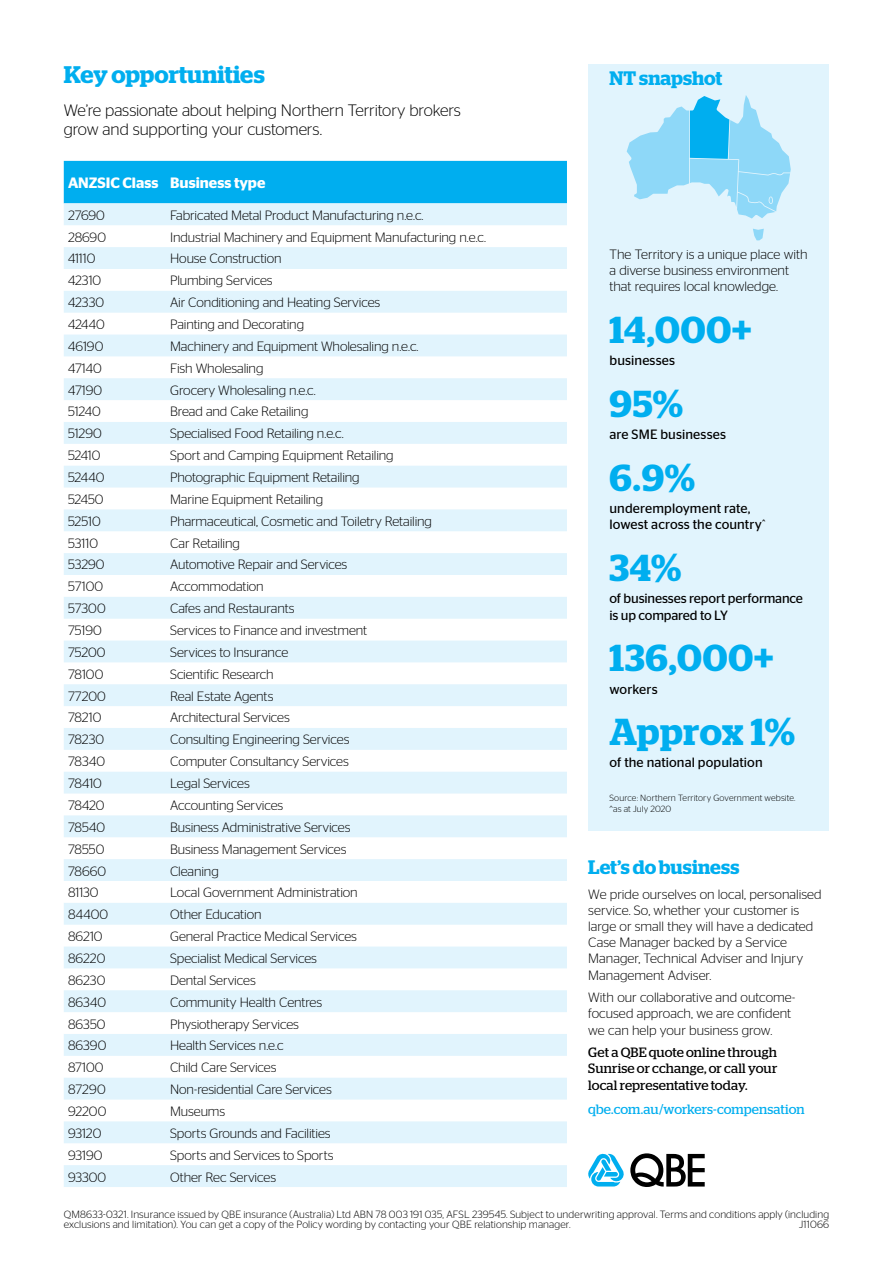
<style>
.page{position:relative;width:893px;height:1263px;background:#fff}
.page>*{position:absolute;margin:0;border:0;box-sizing:border-box;transform-origin:0 0}
.t1{font:600 37.5px "Stag";letter-spacing:.02em;color:#00aeef}
.t2{font:600 24px "Stag";color:#00aeef}
.t3{font:600 19.5px "Stag";color:#00aeef}
.t4{font:300 16.5px/19.8px "Stag Sans";letter-spacing:-.01em;color:#000}
.t5{font:600 15px "Stag Sans";color:#fff}
.t6{font:300 13.5px/16.2px "Stag Sans";letter-spacing:-.005em;color:#000}
.t7{font:13.5px/16.2px "Stag Sans";color:#000}
.t8{font:13.5px/16.2px "Stag";letter-spacing:.01em;color:#000;text-align:justify}
.t9{font:13.5px "Stag";color:#00aeef}
.t10{font:300 10.5px/10.5px "Stag Sans";letter-spacing:.01em;color:#000}
.t11{font:300 9px/10.5px "Stag Sans";letter-spacing:.015em;color:#000}
</style>
<div class="page">
<div style="left:588px;top:64px;width:241px;height:767px;background:#e1f4fd"></div>
<svg style="left:753px;top:229px;width:11px;height:11px"></svg>
<svg style="left:627px;top:95px;width:164px;height:124px"></svg>
<svg style="left:588px;top:1153px;width:117px;height:34px"></svg>
<div style="left:64px;top:161px;width:503px;height:42px;background:#00aeef"></div>
<svg style="left:64px;top:203px;width:503px;height:984px;fill:#e8f6fd"></svg>
<h2 class="t2" style="left:64px;top:60px;width:202px">Key opportunities</h2>
<p class="t4" style="left:64px;top:100px;width:399px">We’re passionate about helping Northern Territory brokers grow and supporting your customers.</p>
<p class="t5" style="left:68px;top:174px;width:199px">ANZSIC Class Business type</p>
<p class="t6" style="left:68px;top:207px;width:38px">27690</p>
<p class="t6" style="left:170px;top:207px;width:255px">Fabricated Metal Product Manufacturing n.e.c.</p>
<p class="t6" style="left:68px;top:229px;width:39px">28690</p>
<p class="t6" style="left:170px;top:229px;width:317px">Industrial Machinery and Equipment Manufacturing n.e.c.</p>
<p class="t6" style="left:68px;top:250px;width:29px">41110</p>
<p class="t6" style="left:170px;top:250px;width:113px">House Construction</p>
<p class="t6" style="left:68px;top:272px;width:35px">42310</p>
<p class="t6" style="left:170px;top:272px;width:104px">Plumbing Services</p>
<p class="t6" style="left:68px;top:294px;width:37px">42330</p>
<p class="t6" style="left:170px;top:294px;width:212px">Air Conditioning and Heating Services</p>
<p class="t6" style="left:68px;top:316px;width:38px">42440</p>
<p class="t6" style="left:170px;top:316px;width:136px">Painting and Decorating</p>
<p class="t6" style="left:68px;top:338px;width:37px">46190</p>
<p class="t6" style="left:170px;top:338px;width:250px">Machinery and Equipment Wholesaling n.e.c.</p>
<p class="t6" style="left:68px;top:360px;width:35px">47140</p>
<p class="t6" style="left:170px;top:360px;width:95px">Fish Wholesaling</p>
<p class="t6" style="left:68px;top:382px;width:36px">47190</p>
<p class="t6" style="left:170px;top:382px;width:147px">Grocery Wholesaling n.e.c.</p>
<p class="t6" style="left:68px;top:403px;width:34px">51240</p>
<p class="t6" style="left:170px;top:403px;width:140px">Bread and Cake Retailing</p>
<p class="t6" style="left:68px;top:425px;width:35px">51290</p>
<p class="t6" style="left:170px;top:425px;width:175px">Specialised Food Retailing n.e.c.</p>
<p class="t6" style="left:68px;top:447px;width:34px">52410</p>
<p class="t6" style="left:170px;top:447px;width:225px">Sport and Camping Equipment Retailing</p>
<p class="t6" style="left:68px;top:469px;width:38px">52440</p>
<p class="t6" style="left:170px;top:469px;width:191px">Photographic Equipment Retailing</p>
<p class="t6" style="left:68px;top:491px;width:37px">52450</p>
<p class="t6" style="left:170px;top:491px;width:155px">Marine Equipment Retailing</p>
<p class="t6" style="left:68px;top:513px;width:34px">52510</p>
<p class="t6" style="left:170px;top:513px;width:263px">Pharmaceutical, Cosmetic and Toiletry Retailing</p>
<p class="t6" style="left:68px;top:535px;width:31px">53110</p>
<p class="t6" style="left:170px;top:535px;width:71px">Car Retailing</p>
<p class="t6" style="left:68px;top:556px;width:38px">53290</p>
<p class="t6" style="left:170px;top:556px;width:179px">Automotive Repair and Services</p>
<p class="t6" style="left:68px;top:578px;width:37px">57100</p>
<p class="t6" style="left:170px;top:578px;width:95px">Accommodation</p>
<p class="t6" style="left:68px;top:600px;width:39px">57300</p>
<p class="t6" style="left:170px;top:600px;width:126px">Cafes and Restaurants</p>
<p class="t6" style="left:68px;top:622px;width:35px">75190</p>
<p class="t6" style="left:170px;top:622px;width:199px">Services to Finance and investment</p>
<p class="t6" style="left:68px;top:644px;width:39px">75200</p>
<p class="t6" style="left:170px;top:644px;width:120px">Services to Insurance</p>
<p class="t6" style="left:68px;top:666px;width:37px">78100</p>
<p class="t6" style="left:170px;top:666px;width:105px">Scientific Research</p>
<p class="t6" style="left:68px;top:688px;width:39px">77200</p>
<p class="t6" style="left:170px;top:688px;width:105px">Real Estate Agents</p>
<p class="t6" style="left:68px;top:709px;width:35px">78210</p>
<p class="t6" style="left:170px;top:709px;width:121px">Architectural Services</p>
<p class="t6" style="left:68px;top:731px;width:38px">78230</p>
<p class="t6" style="left:170px;top:731px;width:181px">Consulting Engineering Services</p>
<p class="t6" style="left:68px;top:753px;width:39px">78340</p>
<p class="t6" style="left:170px;top:753px;width:180px">Computer Consultancy Services</p>
<p class="t6" style="left:68px;top:775px;width:35px">78410</p>
<p class="t6" style="left:170px;top:775px;width:81px">Legal Services</p>
<p class="t6" style="left:68px;top:797px;width:38px">78420</p>
<p class="t6" style="left:170px;top:797px;width:115px">Accounting Services</p>
<p class="t6" style="left:68px;top:819px;width:39px">78540</p>
<p class="t6" style="left:170px;top:819px;width:182px">Business Administrative Services</p>
<p class="t6" style="left:68px;top:841px;width:38px">78550</p>
<p class="t6" style="left:170px;top:841px;width:178px">Business Management Services</p>
<p class="t6" style="left:68px;top:862px;width:40px">78660</p>
<p class="t6" style="left:170px;top:862px;width:50px">Cleaning</p>
<p class="t6" style="left:68px;top:884px;width:32px">81130</p>
<p class="t6" style="left:170px;top:884px;width:189px">Local Government Administration</p>
<p class="t6" style="left:68px;top:906px;width:42px">84400</p>
<p class="t6" style="left:170px;top:906px;width:93px">Other Education</p>
<p class="t6" style="left:68px;top:928px;width:36px">86210</p>
<p class="t6" style="left:170px;top:928px;width:188px">General Practice Medical Services</p>
<p class="t6" style="left:68px;top:950px;width:39px">86220</p>
<p class="t6" style="left:170px;top:950px;width:148px">Specialist Medical Services</p>
<p class="t6" style="left:68px;top:972px;width:39px">86230</p>
<p class="t6" style="left:170px;top:972px;width:87px">Dental Services</p>
<p class="t6" style="left:68px;top:994px;width:40px">86340</p>
<p class="t6" style="left:170px;top:994px;width:154px">Community Health Centres</p>
<p class="t6" style="left:68px;top:1015px;width:39px">86350</p>
<p class="t6" style="left:170px;top:1015px;width:130px">Physiotherapy Services</p>
<p class="t6" style="left:68px;top:1037px;width:40px">86390</p>
<p class="t6" style="left:170px;top:1037px;width:115px">Health Services n.e.c</p>
<p class="t6" style="left:68px;top:1059px;width:37px">87100</p>
<p class="t6" style="left:170px;top:1059px;width:108px">Child Care Services</p>
<p class="t6" style="left:68px;top:1081px;width:39px">87290</p>
<p class="t6" style="left:170px;top:1081px;width:163px">Non-residential Care Services</p>
<p class="t6" style="left:68px;top:1103px;width:40px">92200</p>
<p class="t6" style="left:170px;top:1103px;width:57px">Museums</p>
<p class="t6" style="left:68px;top:1125px;width:35px">93120</p>
<p class="t6" style="left:170px;top:1125px;width:162px">Sports Grounds and Facilities</p>
<p class="t6" style="left:68px;top:1147px;width:36px">93190</p>
<p class="t6" style="left:170px;top:1147px;width:165px">Sports and Services to Sports</p>
<p class="t6" style="left:68px;top:1168px;width:40px">93300</p>
<p class="t6" style="left:170px;top:1168px;width:108px">Other Rec Services</p>
<h3 class="t3" style="left:609px;top:67px;width:114px">NT snapshot</h3>
<p class="t6" style="left:609px;top:246px;width:200px">The Territory is a unique place with a diverse business environment that requires local knowledge.</p>
<h1 class="t1" style="left:609px;top:307px;width:144px">14,000+</h1>
<p class="t7" style="left:609px;top:352px;width:67px">businesses</p>
<h1 class="t1" style="left:609px;top:381px;width:75px">95%</h1>
<p class="t7" style="left:609px;top:426px;width:118px">are SME businesses</p>
<h1 class="t1" style="left:609px;top:455px;width:87px">6.9%</h1>
<p class="t7" style="left:609px;top:500px;width:158px">underemployment rate, lowest across the country<sup>^</sup></p>
<h1 class="t1" style="left:609px;top:545px;width:73px">34%</h1>
<p class="t7" style="left:609px;top:590px;width:195px">of businesses report performance is up compared to LY</p>
<h1 class="t1" style="left:609px;top:636px;width:165px">136,000+</h1>
<p class="t7" style="left:609px;top:681px;width:50px">workers</p>
<h1 class="t1" style="left:609px;top:710px;width:187px">Approx 1%</h1>
<p class="t7" style="left:609px;top:754px;width:155px">of the national population</p>
<p class="t11" style="left:609px;top:793px;width:188px">Source: Northern Territory Government website. ^as at July 2020</p>
<h3 class="t3" style="left:588px;top:855px;width:153px">Let’s do business</h3>
<p class="t6" style="left:588px;top:886px;width:235px">We pride ourselves on local, personalised service. So, whether your customer is large or small they will have a dedicated Case Manager backed by a Service Manager, Technical Adviser and Injury Management Adviser.</p>
<p class="t6" style="left:588px;top:989px;width:208px">With our collaborative and outcome&shy;focused approach, we are confident we can help your business grow.</p>
<p class="t8" style="left:588px;top:1044px;width:191px">Get a QBE quote online through Sunrise or cchange, or call your local representative today.</p>
<p class="t9" style="left:588px;top:1102px;width:218px">qbe.com.au/workers-compensation</p>
<p class="t10" style="left:64px;top:1208px;width:767px">QM8633-0321. Insurance issued by QBE insurance (Australia) Ltd ABN 78 003 191 035, AFSL 239545. Subject to underwriting approval. Terms and conditions apply (including exclusions and limitation). You can get a copy of the Policy wording by contacting your QBE relationship manager.</p>
<p class="t10" style="left:799px;top:1219px;width:32px">J11066</p>
</div>
